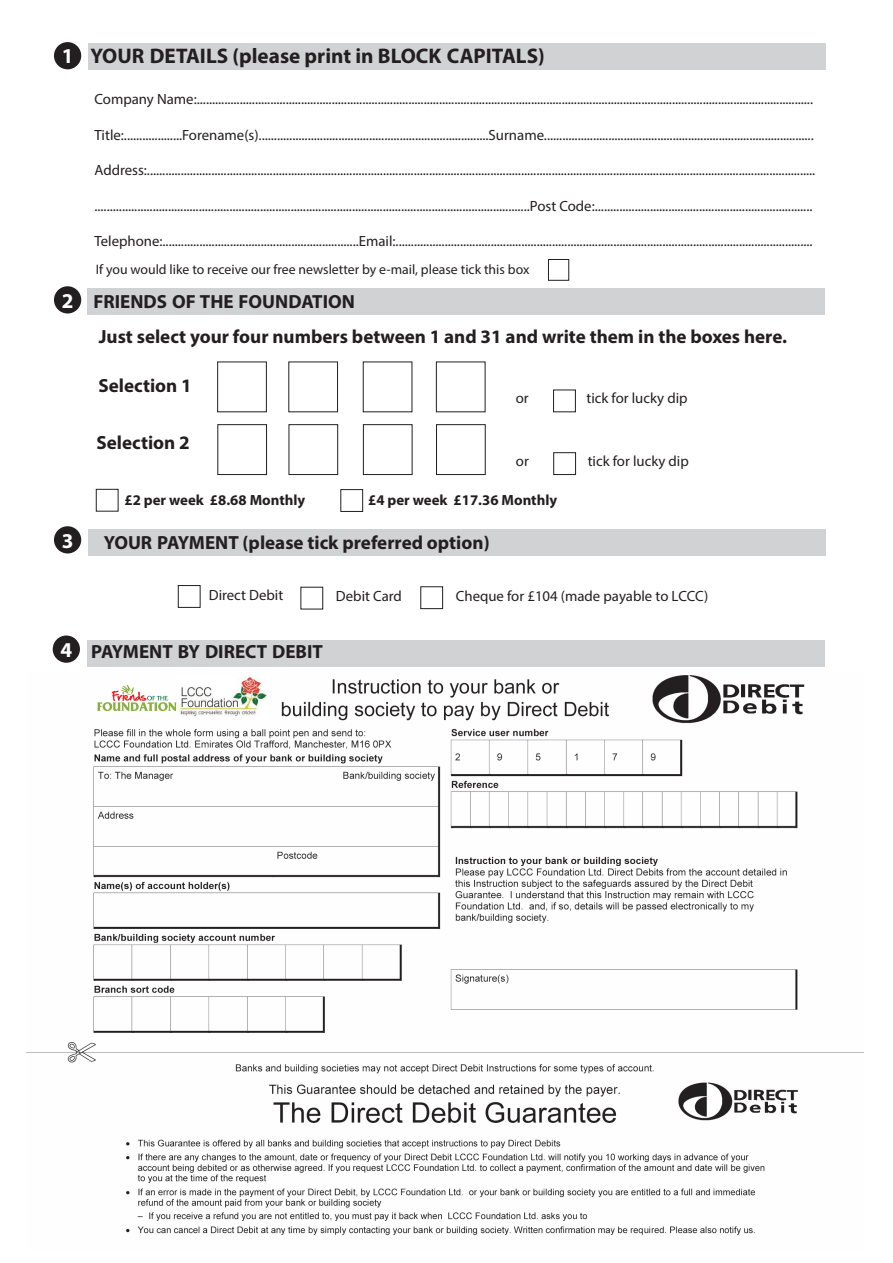
<style>
.page{position:relative;width:893px;height:1263px;background:#fff}
.page>*{position:absolute;margin:0;border:0;box-sizing:border-box;transform-origin:0 0}
.t1{font:700 21.15px "Myriad Pro";color:#231f20}
.t2{font:700 21.15px "Myriad Pro";color:#fff}
.t3{font:700 19.05px "Myriad Pro";color:#231f20}
.t4{font:14.85px "Myriad Pro";color:#231f20}
.t5{font:700 14.85px "Myriad Pro";color:#231f20}
.t6{font:13.8px "Myriad Pro";color:#231f20}
.s1{color:#fff}
.s2{font-size:21.15px;color:#fff}
</style>
<div class="page">
<div style="left:87px;top:640px;width:738px;height:26px;background:#d1d2d4"></div>
<div style="left:87px;top:288px;width:738px;height:26px;background:#d1d2d4"></div>
<div style="left:88px;top:529px;width:737px;height:27px;background:#d1d2d4"></div>
<div style="left:88px;top:43px;width:738px;height:27px;background:#d1d2d4"></div>
<div style="left:54px;top:42px;width:27px;height:27px;background:#231f20;border-radius:50%"></div>
<div style="left:54px;top:286px;width:27px;height:27px;background:#231f20;border-radius:50%"></div>
<div style="left:54px;top:526px;width:27px;height:27px;background:#231f20;border-radius:50%"></div>
<div style="left:53px;top:635px;width:27px;height:28px;background:#231f20;border-radius:50%"></div>
<div style="left:548px;top:259px;width:21px;height:22px;border:1px solid #231f20"></div>
<div style="left:178px;top:585px;width:23px;height:23px;border:1px solid #231f20"></div>
<div style="left:420px;top:586px;width:23px;height:23px;border:1px solid #231f20"></div>
<img style="left:27px;top:675px;width:836px;height:561px">
<svg style="left:97px;top:685px;width:80px;height:26px"></svg>
<div style="left:179px;top:677px;width:91px;height:42px;background:#fff"></div>
<img style="left:180px;top:677px;width:87px;height:40px">
<div style="left:217px;top:362px;width:50px;height:50px;border:1px solid #231f20"></div>
<div style="left:553px;top:390px;width:23px;height:22px;border:1px solid #231f20"></div>
<div style="left:217px;top:424px;width:50px;height:51px;border:1px solid #231f20"></div>
<div style="left:553px;top:452px;width:23px;height:23px;border:1px solid #231f20"></div>
<div style="left:289px;top:424px;width:49px;height:51px;border:1px solid #231f20"></div>
<div style="left:363px;top:424px;width:49px;height:51px;border:1px solid #231f20"></div>
<div style="left:436px;top:424px;width:50px;height:51px;border:1px solid #231f20"></div>
<div style="left:96px;top:489px;width:22px;height:22px;border:1px solid #231f20"></div>
<div style="left:340px;top:489px;width:23px;height:23px;border:1px solid #231f20"></div>
<h1 class="t1" style="left:62px;top:48px;width:484px"><span class="s1">1</span> YOUR DETAILS (please print in BLOCK CAPITALS)</h1>
<p class="t4" style="left:94px;top:93px;width:720px">Company Name:.........................................................................................................................................................................................................</p>
<p class="t4" style="left:94px;top:129px;width:721px">Title:...................Forename(s)...........................................................................Surname........................................................................................</p>
<p class="t4" style="left:94px;top:165px;width:722px">Address:..........................................................................................................................................................................................................................</p>
<p class="t4" style="left:94px;top:200px;width:719px">..............................................................................................................................................Post Code:.......................................................................</p>
<p class="t4" style="left:94px;top:236px;width:720px">Telephone:................................................................Email:........................................................................................................................................</p>
<p class="t6" style="left:96px;top:264px;width:435px">If you would like to receive our free newsletter by e-mail, please tick this box</p>
<p class="t3" style="left:62px;top:295px;width:295px"><span class="s2">2</span> FRIENDS OF THE FOUNDATION</p>
<p class="t3" style="left:99px;top:330px;width:690px">Just select your four numbers between 1 and 31 and write them in the boxes here.</p>
<p class="t3" style="left:98px;top:378px;width:95px">Selection 1</p>
<p class="t4" style="left:586px;top:393px;width:103px">tick for lucky dip</p>
<p class="t4" style="left:516px;top:393px;width:14px">or</p>
<p class="t3" style="left:96px;top:436px;width:95px">Selection 2</p>
<p class="t4" style="left:516px;top:456px;width:14px">or</p>
<p class="t5" style="left:124px;top:494px;width:182px">£2 per week £8.68 Monthly</p>
<p class="t5" style="left:368px;top:494px;width:191px">£4 per week £17.36 Monthly</p>
<h1 class="t2" style="left:62px;top:532px;width:13px">3</h1>
<p class="t3" style="left:104px;top:536px;width:387px">YOUR PAYMENT (please tick preferred option)</p>
<p class="t4" style="left:588px;top:456px;width:103px">tick for lucky dip</p>
<p class="t4" style="left:209px;top:589px;width:76px">Direct Debit</p>
<p class="t4" style="left:336px;top:590px;width:67px">Debit Card</p>
<p class="t4" style="left:456px;top:591px;width:254px">Cheque for £104 (made payable to LCCC)</p>
<p class="t3" style="left:61px;top:645px;width:264px"><span class="s2">4</span> PAYMENT BY DIRECT DEBIT</p>
</div>
